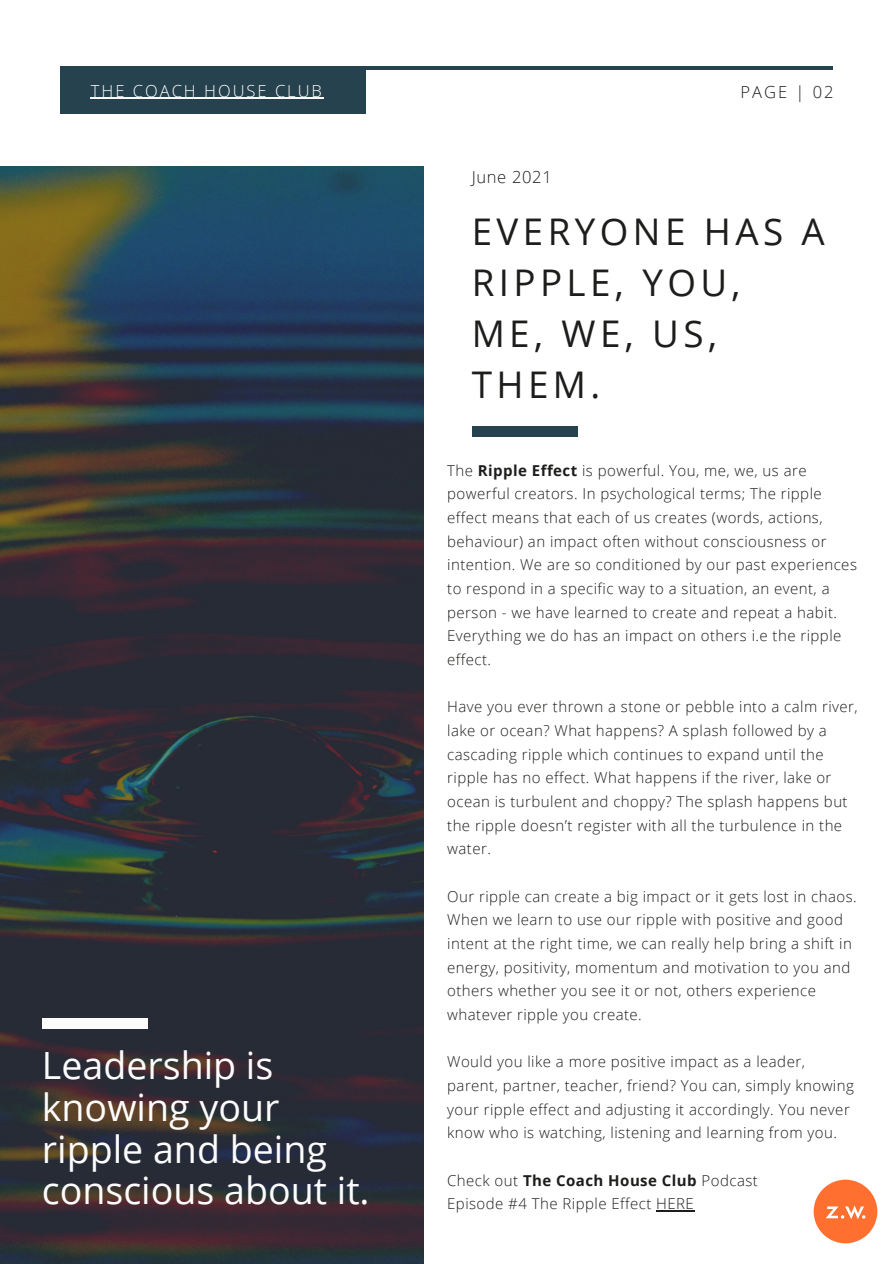
<style>
.page{position:relative;width:894px;height:1264px;background:#fff}
.page>*{position:absolute;margin:0;border:0;box-sizing:border-box;transform-origin:0 0}
.t1{font:37.5px/41.7px "Open Sans";color:#fcfcfc}
.t2{font:36.75px/50.7px "Open Sans";letter-spacing:.12em;color:#1d1d1b}
.t3{font:300 16.5px "Open Sans";letter-spacing:.12em;color:#fcfcfc}
.t4{font:300 16.5px "Open Sans";letter-spacing:.04em;color:#1d1d1b}
.t5{font:300 15px/23.7px "Open Sans";letter-spacing:.03em;color:#1d1d1b}
.t6{font:700 15px "Open Sans";letter-spacing:.03em;color:#1d1d1b}
.s1{font-weight:700}
.s2{font-weight:300}
</style>
<div class="page">
<hr style="left:61px;top:66px;width:771px;height:4px;background:#26424e">
<div style="left:61px;top:66px;width:305px;height:48px;background:#26424e"></div>
<hr style="left:91px;top:98px;width:233px;height:1px;background:#fcfcfc">
<img style="left:0;top:166px;width:423px;height:1097px">
<div style="left:42px;top:1018px;width:106px;height:10px;background:#fcfcfc"></div>
<div style="left:471px;top:426px;width:106px;height:11px;background:#26424e"></div>
<hr style="left:656px;top:1210px;width:38px;height:1px;background:#1d1d1b">
<img style="left:813px;top:1179px;width:65px;height:65px">
<p class="t3" style="left:91px;top:79px;width:232px">THE COACH HOUSE CLUB</p>
<p class="t4" style="left:740px;top:80px;width:94px">PAGE | 02</p>
<p class="t4" style="left:471px;top:165px;width:82px">June 2021</p>
<p class="t1" style="left:42px;top:1043px;width:329px">Leadership is knowing your ripple and being conscious about it.</p>
<p class="t2" style="left:471px;top:206px;width:354px">EVERYONE HAS A<br>RIPPLE, YOU,<br>ME, WE, US,<br>THEM.</p>
<p class="t5" style="left:447px;top:458px;width:411px">The <span class="s1">Ripple Effect</span> is powerful. You, me, we, us are powerful creators. In psychological terms; The ripple effect means that each of us creates (words, actions, behaviour) an impact often without consciousness or intention. We are so conditioned by our past experiences to respond in a specific way to a situation, an event, a person - we have learned to create and repeat a habit.<br>Everything we do has an impact on others i.e the ripple effect.</p>
<p class="t5" style="left:447px;top:694px;width:412px">Have you ever thrown a stone or pebble into a calm river, lake or ocean? What happens? A splash followed by a cascading ripple which continues to expand until the ripple has no effect. What happens if the river, lake or ocean is turbulent and choppy? The splash happens but the ripple doesn’t register with all the turbulence in the water.</p>
<p class="t5" style="left:447px;top:884px;width:411px">Our ripple can create a big impact or it gets lost in chaos.<br>When we learn to use our ripple with positive and good intent at the right time, we can really help bring a shift in energy, positivity, momentum and motivation to you and others whether you see it or not, others experience whatever ripple you create.</p>
<p class="t5" style="left:447px;top:1049px;width:408px">Would you like a more positive impact as a leader, parent, partner, teacher, friend? You can, simply knowing your ripple effect and adjusting it accordingly. You never know who is watching, listening and learning from you.</p>
<p class="t6" style="left:447px;top:1169px;width:312px"><span class="s2">Check out</span> The Coach House Club <span class="s2">Podcast</span></p>
<p class="t5" style="left:447px;top:1191px;width:248px">Episode #4 The Ripple Effect HERE</p>
</div>
